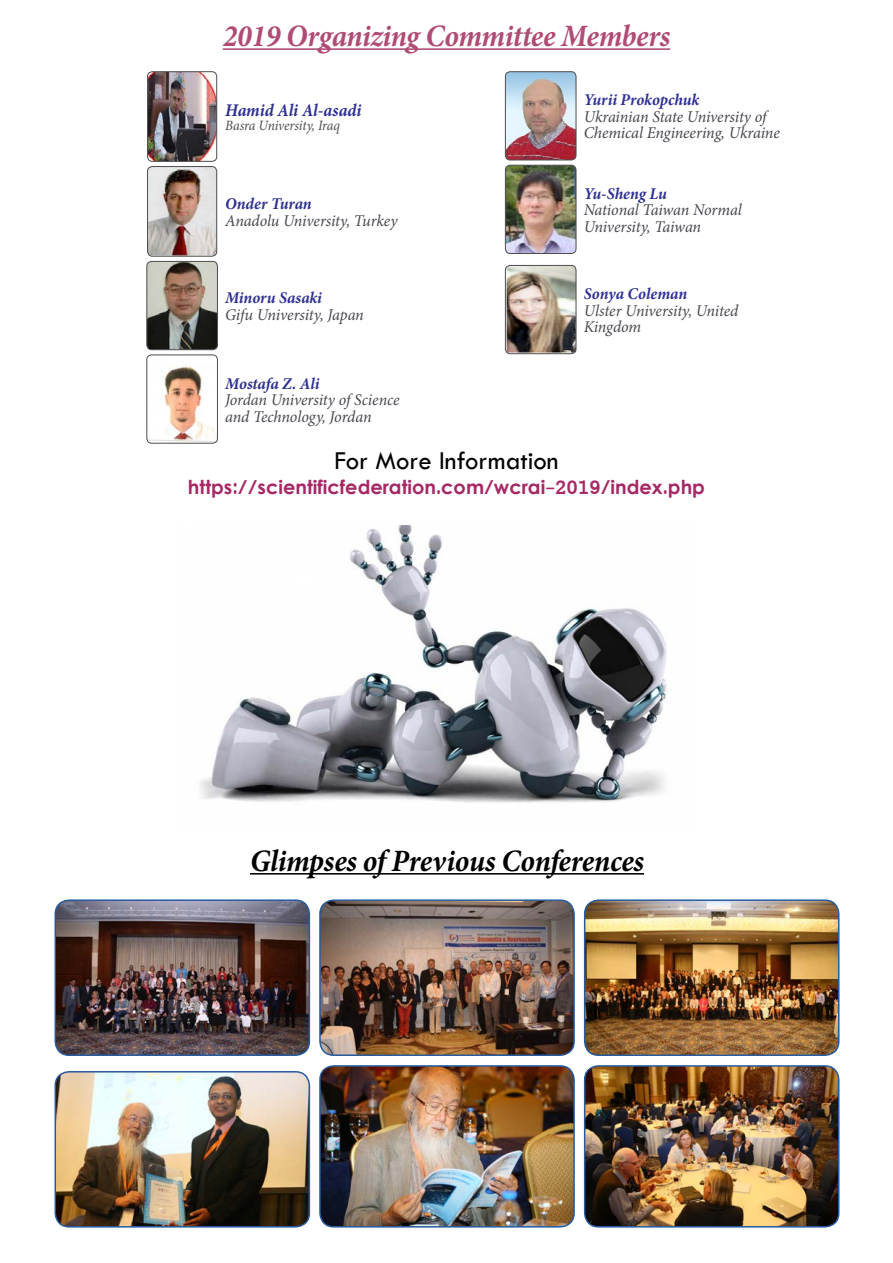
<style>
.page{position:relative;width:893px;height:1263px;background:#fff}
.page>*{position:absolute;margin:0;border:0;box-sizing:border-box;transform-origin:0 0}
.t1{font:italic 700 31.05px "Minion Pro";letter-spacing:-.01em;color:#b04b75;scale:.95 1}
.t2{font:italic 700 31.05px "Minion Pro";letter-spacing:-.01em;color:#000;scale:.95 1}
.t3{font:26.7px "Tw Cen";color:#000}
.t4{font:700 19.35px "Levenim";color:#a62865}
.t5{font:italic 700 17.85px "Minion Pro";letter-spacing:-.005em;color:#2e3092;scale:.95 1}
.t6{font:italic 16.5px/16.5px "Minion Pro";letter-spacing:-.01em;color:#46484e}
.t7{font:italic 700 16.5px "Minion Pro";letter-spacing:-.005em;color:#2e3092}
.t8{font:italic 14.25px "Minion Pro";letter-spacing:-.01em;color:#4d4d4f;scale:.95 1}
</style>
<div class="page">
<img style="left:148px;top:72px;width:69px;height:89px">
<div style="left:147px;top:72px;width:70px;height:89px;border:1px solid #4d4d4f;border-radius:5px"></div>
<img style="left:148px;top:168px;width:69px;height:88px">
<div style="left:147px;top:166px;width:70px;height:90px;border:1px solid #4d4d4f;border-radius:5px"></div>
<img style="left:147px;top:261px;width:69px;height:89px">
<div style="left:147px;top:261px;width:71px;height:89px;border:1px solid #4d4d4f;border-radius:5px"></div>
<img style="left:147px;top:355px;width:70px;height:88px">
<div style="left:147px;top:355px;width:71px;height:88px;border:1px solid #4d4d4f;border-radius:5px"></div>
<img style="left:505px;top:72px;width:71px;height:88px">
<div style="left:505px;top:72px;width:71px;height:88px;border:1px solid #4d4d4f;border-radius:5px"></div>
<img style="left:505px;top:165px;width:71px;height:88px">
<div style="left:505px;top:165px;width:71px;height:89px;border:1px solid #4d4d4f;border-radius:5px"></div>
<img style="left:505px;top:265px;width:71px;height:89px">
<div style="left:505px;top:265px;width:71px;height:89px;border:1px solid #4d4d4f;border-radius:5px"></div>
<hr style="left:223px;top:48px;width:447px;height:2px;background:#b04b75">
<hr style="left:250px;top:873px;width:394px;height:1px;background:#000">
<img style="left:55px;top:900px;width:254px;height:155px">
<div style="left:55px;top:899px;width:255px;height:157px;border:2px solid #275b9e;border-radius:14px"></div>
<img style="left:55px;top:1072px;width:254px;height:155px">
<div style="left:55px;top:1071px;width:255px;height:156px;border:2px solid #275b9e;border-radius:14px"></div>
<img style="left:320px;top:900px;width:254px;height:155px">
<div style="left:319px;top:899px;width:256px;height:157px;border:2px solid #275b9e;border-radius:14px"></div>
<img style="left:320px;top:1066px;width:254px;height:161px">
<div style="left:319px;top:1065px;width:256px;height:162px;border:2px solid #275b9e;border-radius:14px"></div>
<img style="left:585px;top:900px;width:254px;height:155px">
<div style="left:584px;top:899px;width:255px;height:157px;border:2px solid #275b9e;border-radius:14px"></div>
<img style="left:585px;top:1066px;width:254px;height:161px">
<div style="left:584px;top:1065px;width:255px;height:162px;border:2px solid #275b9e;border-radius:14px"></div>
<img style="left:200px;top:525px;width:468px;height:278px">
<h1 class="t1" style="left:223px;top:14px;width:472px">2019 Organizing Committee Members</h1>
<p class="t5" style="left:225px;top:97px;width:145px">Hamid Ali Al-asadi</p>
<p class="t8" style="left:225px;top:116px;width:122px">Basra University, Iraq</p>
<p class="t7" style="left:225px;top:192px;width:88px">Onder Turan</p>
<p class="t6" style="left:225px;top:212px;width:174px">Anadolu University, Turkey</p>
<p class="t7" style="left:225px;top:286px;width:98px">Minoru Sasaki</p>
<p class="t6" style="left:225px;top:306px;width:140px">Gifu University, Japan</p>
<p class="t7" style="left:225px;top:372px;width:96px">Mostafa .Z Ali</p>
<p class="t6" style="left:225px;top:391px;width:176px">Jordan University of Science and Technology, Jordan</p>
<p class="t7" style="left:584px;top:88px;width:117px">Yurii Prokopchuk</p>
<p class="t6" style="left:584px;top:108px;width:198px">Ukrainian State University of<br>Chemical Engineering, Ukraine</p>
<p class="t7" style="left:584px;top:182px;width:85px">Yu-Sheng Lu</p>
<p class="t6" style="left:584px;top:202px;width:160px">National Taiwan Normal<br>University, Taiwan</p>
<p class="t7" style="left:584px;top:282px;width:105px">Sonya Coleman</p>
<p class="t6" style="left:584px;top:302px;width:156px">Ulster University, United<br>Kingdom</p>
<h2 class="t3" style="left:334px;top:445px;width:226px">For More Information</h2>
<p class="t4" style="left:188px;top:475px;width:519px">https://scientificfederation.com/wcrai-2019/index.php</p>
<h1 class="t2" style="left:250px;top:839px;width:416px">Glimpses ofPrevious Conferences</h1>
</div>
